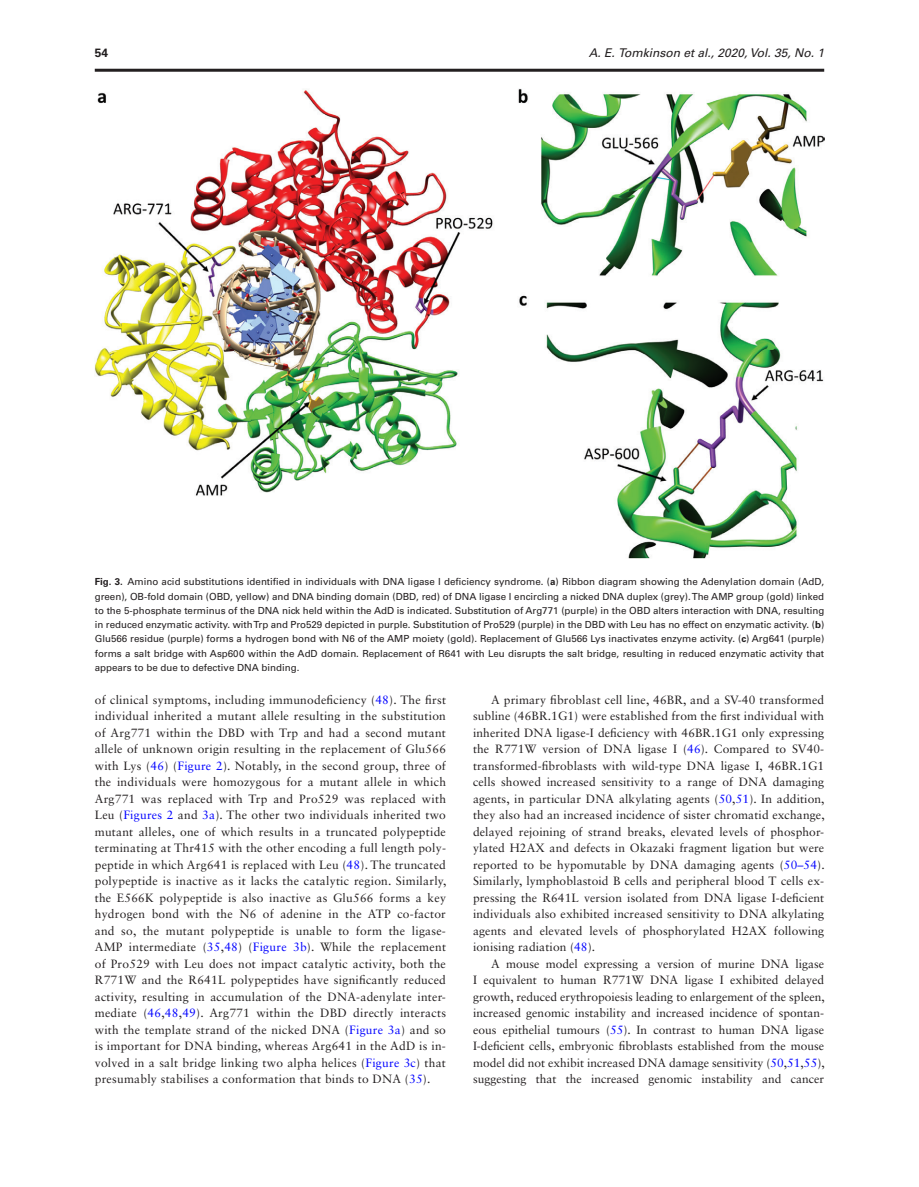
<style>
.page{position:relative;width:919px;height:1187px;background:#fff}
.page>*{position:absolute;margin:0;border:0;box-sizing:border-box;transform-origin:0 0}
.t1{font:12px/16.5px "Sabon LT Std";letter-spacing:.01em;color:#231f20;text-align:justify}
.t2{font:italic 12px "Univers LT Std";color:#231f20}
.t3{font:700 12px "Univers LT Std";color:#231f20}
.t4{font:9.75px/14.2px "Univers LT Std";color:#231f20;text-align:justify}
.s1{font-weight:700}
.s2{color:#00f}
</style>
<div class="page">
<img style="left:95px;top:88px;width:729px;height:470px">
<hr style="left:95px;top:69px;width:729px;height:3px;background:#231f20">
<p class="t3" style="left:95px;top:45px;width:15px">54</p>
<p class="t2" style="left:588px;top:45px;width:237px">A. E. Tomkinson et al., 2020, Vol. 35, No. 1</p>
<p class="t4" style="left:95px;top:574px;width:731px"><span class="s1">Fig. 3.</span> Amino acid substitutions identified in individuals with DNA ligase I deficiency syndrome. (<span class="s1">a</span>) Ribbon diagram showing the Adenylation domain (AdD, green), OB-fold domain (OBD, yellow) and DNA binding domain (DBD, red) of DNA ligase I encircling a nicked DNA duplex (grey). The AMP group (gold) linked to the 5-phosphate terminus of the DNA nick held within the AdD is indicated. Substitution of Arg771 (purple) in the OBD alters interaction with DNA, resulting in reduced enzymatic activity. with Trp and Pro529 depicted in purple. Substitution of Pro529 (purple) in the DBD with Leu has no effect on enzymatic activity. (<span class="s1">b</span>)<br>Glu566 residue (purple) forms a hydrogen bond with N6 of the AMP moiety (gold). Replacement of Glu566 Lys inactivates enzyme activity. (<span class="s1">c</span>) Arg641 (purple) forms a salt bridge with Asp600 within the AdD domain. Replacement of R641 with Leu disrupts the salt bridge, resulting in reduced enzymatic activity that appears to be due to defective DNA binding.</p>
<p class="t1" style="left:95px;top:691px;width:353px">of clinical symptoms, including immunodeficiency (<span class="s2">48</span>). The first individual inherited a mutant allele resulting in the substitution of Arg771 within the DBD with Trp and had a second mutant allele of unknown origin resulting in the replacement of Glu566 with Lys (<span class="s2">46</span>) (<span class="s2">Figure 2</span>). Notably, in the second group, three of the individuals were homozygous for a mutant allele in which Arg771 was replaced with Trp and Pro529 was replaced with Leu (<span class="s2">Figures 2</span> and <span class="s2">3a</span>). The other two individuals inherited two mutant alleles, one of which results in a truncated polypeptide terminating at Thr415 with the other encoding a full length poly&shy;peptide in which Arg641 is replaced with Leu (<span class="s2">48</span>). The truncated polypeptide is inactive as it lacks the catalytic region. Similarly, the E566K polypeptide is also inactive as Glu566 forms a key hydrogen bond with the N6 of adenine in the ATP co-factor and so, the mutant polypeptide is unable to form the ligase-AMP intermediate (<span class="s2">35</span>,<span class="s2">48</span>) (<span class="s2">Figure 3b</span>). While the replacement of Pro529 with Leu does not impact catalytic activity, both the R771W and the R641L polypeptides have significantly reduced activity, resulting in accumulation of the DNA-adenylate inter&shy;mediate (<span class="s2">46</span>,<span class="s2">48</span>,<span class="s2">49</span>). Arg771 within the DBD directly interacts with the template strand of the nicked DNA (<span class="s2">Figure 3a</span>) and so is important for DNA binding, whereas Arg641 in the AdD is in&shy;volved in a salt bridge linking two alpha helices (<span class="s2">Figure 3c</span>) that presumably stabilises a conformation that binds to DNA (<span class="s2">35</span>).</p>
<p class="t1" style="left:473px;top:691px;width:353px;text-indent:18px">A primary fibroblast cell line, 46BR, and a SV-40 transformed subline (46BR.1G1) were established from the first individual with inherited DNA ligase-I deficiency with 46BR.1G1 only expressing the R771W version of DNA ligase I (<span class="s2">46</span>). Compared to SV40- transformed-fibroblasts with wild-type DNA ligase I, 46BR.1G1 cells showed increased sensitivity to a range of DNA damaging agents, in particular DNA alkylating agents (<span class="s2">50</span>,<span class="s2">51</span>). In addition, they also had an increased incidence of sister chromatid exchange, delayed rejoining of strand breaks, elevated levels of phosphor&shy;ylated H2AX and defects in Okazaki fragment ligation but were reported to be hypomutable by DNA damaging agents (<span class="s2">50–54</span>).<br>Similarly, lymphoblastoid B cells and peripheral blood T cells ex&shy;pressing the R641L version isolated from DNA ligase I-deficient individuals also exhibited increased sensitivity to DNA alkylating agents and elevated levels of phosphorylated H2AX following ionising radiation (<span class="s2">48</span>).</p>
<p class="t1" style="left:473px;top:955px;width:353px;text-indent:18px">A mouse model expressing a version of murine DNA ligase I equivalent to human R771W DNA ligase I exhibited delayed growth, reduced erythropoiesis leading to enlargement of the spleen, increased genomic instability and increased incidence of spontan&shy;eous epithelial tumours (<span class="s2">55</span>). In contrast to human DNA ligase I-deficient cells, embryonic fibroblasts established from the mouse model did not exhibit increased DNA damage sensitivity (<span class="s2">50</span>,<span class="s2">51</span>,<span class="s2">55</span>), suggesting that the increased genomic instability and cancer</p>
</div>
